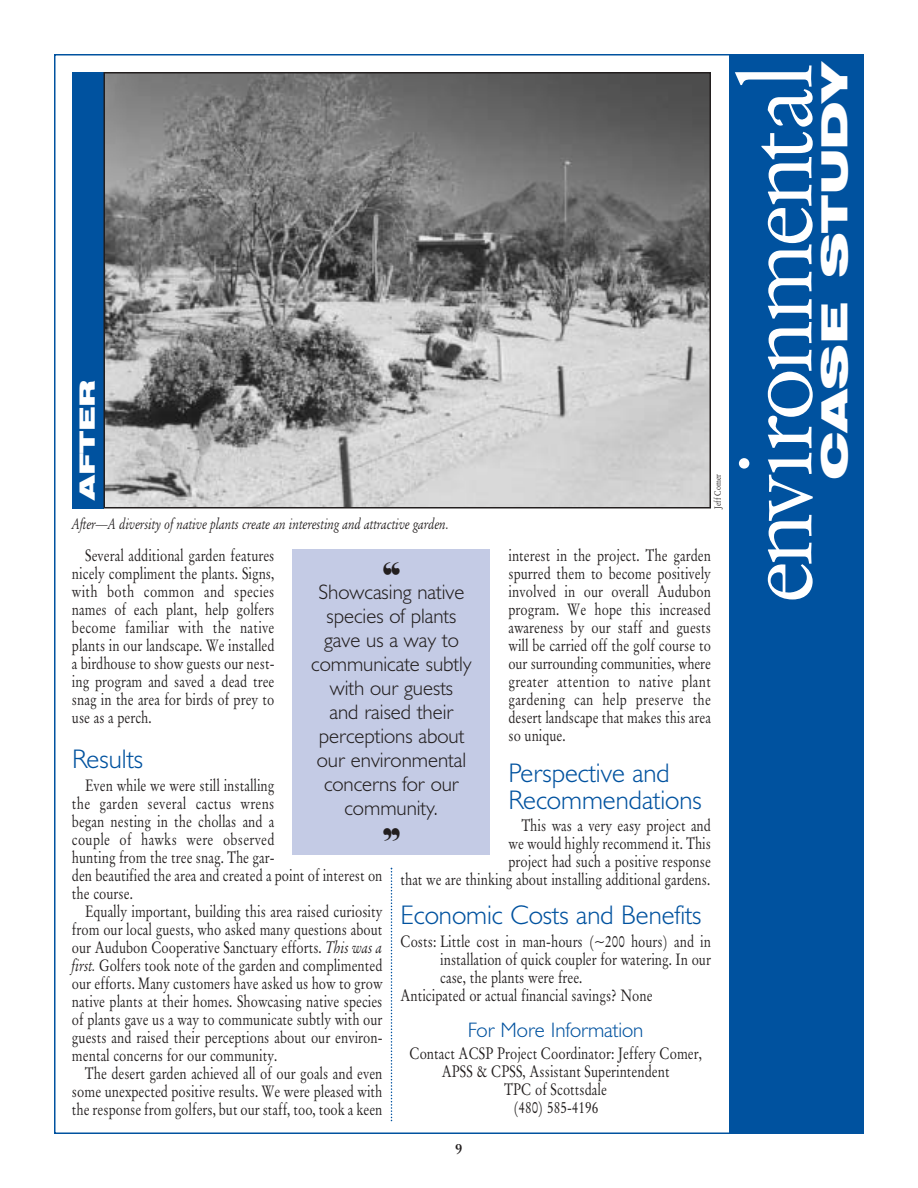
<style>
.page{position:relative;width:918px;height:1188px;background:#fff}
.page>*{position:absolute;margin:0;border:0;box-sizing:border-box;transform-origin:0 0}
.t1{font:99px "Garamand Classic";letter-spacing:-.065em;color:#fff}
.t2{font:900 expanded 36px "Swiss 721 BT";color:#fff;scale:1.3 1}
.t3{font:300 27px/27px "Humanist 521 BT";color:#00529f}
.t4{font:300 21px/24px "Humanist 521 BT";color:#231f1f;text-align:center}
.t5{font:300 21px "Humanist 521 BT";color:#00529f}
.t6{font:900 expanded 21px "Swiss 721 BT";color:#fff;scale:1.3 1}
.t7{font:16.5px/18px "Garamand Classic";color:#231f1f;text-align:justify;scale:.8 1}
.t8{font:italic 15px "Garamand Classic";color:#231f1f;scale:.8 1}
.t9{font:700 15px "Garamand Classic";color:#231f1f}
.t10{font:9px "Garamand Classic";color:#231f1f;scale:.8 1}
.s1{font-style:italic}
</style>
<div class="page">
<div style="left:729px;top:54px;width:135px;height:1080px;background:#00529f"></div>
<div style="left:72px;top:72px;width:32px;height:436px;background:#00529f"></div>
<img style="left:107px;top:75px;width:601px;height:430px">
<div style="left:104px;top:72px;width:607px;height:436px;border:2px solid #231f1f"></div>
<svg style="left:391px;top:868px;width:1px;height:253px"></svg>
<div style="left:292px;top:549px;width:198px;height:306px;background:#c4cbe5"></div>
<p class="t6" style="left:80px;top:500px;width:94px;rotate:-90deg">AFTER</p>
<p class="t8" style="left:72px;top:518px;width:473px">After—A diversity of native plants create an interesting and attractive garden.</p>
<p class="t10" style="left:714px;top:508px;width:44px;rotate:-90deg">Jeff Comer</p>
<p class="t7" style="left:509px;top:549px;width:255px">interest in the project. The garden spurred them to become positively involved in our overall Audubon program. We hope this increased awareness by our staff and guests will be carried off the golf course to our surrounding communities, where greater attention to native plant gardening can help preserve the desert landscape that makes this area so unique.</p>
<h3 class="t3" style="left:508px;top:762px;width:195px">Perspective and<br>Recommendations</h3>
<p class="t7" style="left:401px;top:819px;width:390px;text-align:right">This was a very easy project and<br>we would highly recommend it. This<br>project had such a positive response<br>that we are thinking about installing additional gardens.</p>
<h3 class="t3" style="left:400px;top:904px;width:303px">Economic Costs and Benefits</h3>
<p class="t7" style="left:400px;top:935px;width:390px">Costs: Little cost in man-hours (~200 hours) and in</p>
<p class="t7" style="left:440px;top:953px;width:340px">installation of quick coupler for watering. In our</p>
<p class="t7" style="left:440px;top:971px;width:179px">case, the plants were free.</p>
<p class="t7" style="left:400px;top:989px;width:317px">Anticipated or actual financial savings? None</p>
<p class="t5" style="left:468px;top:1022px;width:177px">For More Information</p>
<p class="t7" style="left:409px;top:1047px;width:367px;text-align:center">Contact ACSP Project Coordinator: Jeffery Comer,<br>APSS &amp; CPSS, Assistant Superintendent<br>TPC of Scottsdale<br>(480) 585-4196</p>
<p class="t7" style="left:72px;top:549px;width:255px;text-indent:13px">Several additional garden features nicely compliment the plants. Signs, with both common and species names of each plant, help golfers become familiar with the native plants in our landscape. We installed a birdhouse to show guests our nest&shy;ing program and saved a dead tree snag in the area for birds of prey to use as a perch.</p>
<h3 class="t3" style="left:72px;top:748px;width:73px">Results</h3>
<p class="t7" style="left:72px;top:779px;width:390px;text-align:left;text-indent:13px">Even while we were still installing<br>the garden several cactus wrens<br>began nesting in the chollas and a<br>couple of hawks were observed<br>hunting from the tree snag. The gar-<br>den beautified the area and created a point of interest on the course.</p>
<p class="t7" style="left:72px;top:905px;width:390px;text-indent:13px">Equally important, building this area raised curiosity from our local guests, who asked many questions about our Audubon Cooperative Sanctuary efforts. <span class="s1">This was a first.</span> Golfers took note of the garden and complimented our efforts. Many customers have asked us how to grow native plants at their homes. Showcasing native species of plants gave us a way to communicate subtly with our guests and raised their perceptions about our environ&shy;mental concerns for our community.</p>
<p class="t7" style="left:72px;top:1067px;width:390px;text-indent:13px">The desert garden achieved all of our goals and even some unexpected positive results. We were pleased with the response from golfers, but our staff, too, took a keen</p>
<p class="t4" style="left:311px;top:582px;width:162px">Showcasing native species of plants gave us a way to communicate subtly with our guests<br>and raised their perceptions about our environmental concerns for our community.</p>
<p class="t9" style="left:455px;top:1143px;width:9px">9</p>
<h1 class="t1" style="left:741px;top:604px;width:543px;rotate:-90deg">environmental</h1>
<h2 class="t2" style="left:822px;top:480px;width:323px;rotate:-90deg">CASE STUDY</h2>
</div>
